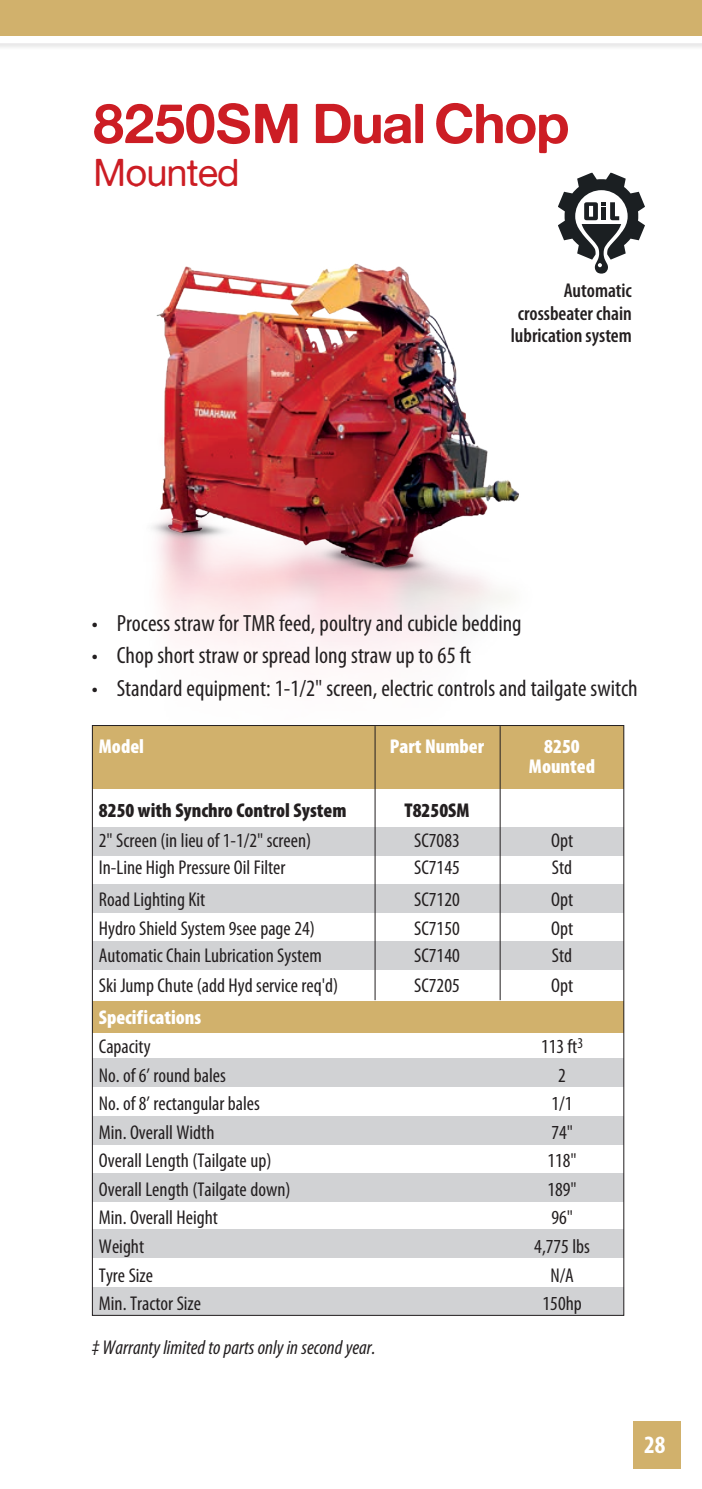
<style>
.page{position:relative;width:702px;height:1489px;background:#fff}
.page>*{position:absolute;margin:0;border:0;box-sizing:border-box;transform-origin:0 0}
.t1{font:55px "Alte Haas Grotesk Bold";letter-spacing:-.015em;color:#cc1d24}
.t2{font:38px "Alte Haas Grotesk";letter-spacing:-.025em;color:#cc1d24}
.t3{font:700 condensed 25px "Myriad Pro";color:#fff}
.t4{font:condensed 23.5px "Myriad Pro";color:#231f20}
.t5{font:condensed 20px "Myriad Pro";color:#231f20}
.t6{font:600 condensed 20px/22.5px "Myriad Pro";color:#231f20;text-align:right}
.t7{font:italic condensed 20px "Myriad Pro";color:#231f20}
.t8{font:900 condensed 20px/20px "Myriad Pro";color:#fff;text-align:center}
.t9{font:900 condensed 20px "Myriad Pro";color:#231f20}
</style>
<div class="page">
<img style="left:96px;top:263px;width:460px;height:561px">
<div style="left:92px;top:941px;width:531px;height:28px;background:#d1d2d4"></div>
<div style="left:92px;top:827px;width:531px;height:28px;background:#d1d2d4"></div>
<div style="left:92px;top:884px;width:531px;height:28px;background:#d1d2d4"></div>
<div style="left:92px;top:725px;width:531px;height:63px;background:#d1b16c"></div>
<div style="left:92px;top:1058px;width:531px;height:29px;background:#d1d2d4"></div>
<div style="left:92px;top:1173px;width:531px;height:28px;background:#d1d2d4"></div>
<div style="left:92px;top:1115px;width:531px;height:29px;background:#d1d2d4"></div>
<div style="left:92px;top:1229px;width:531px;height:28px;background:#d1d2d4"></div>
<div style="left:92px;top:1287px;width:531px;height:28px;background:#d1d2d4"></div>
<div style="left:92px;top:1000px;width:532px;height:32px;background:#d1b16c"></div>
<hr style="left:374px;top:726px;width:1px;height:274px;background:#231f20">
<hr style="left:499px;top:726px;width:1px;height:274px;background:#231f20">
<svg style="left:558px;top:172px;width:87px;height:102px"></svg>
<div style="left:0;top:34px;width:702px;height:16px;background:#efeeef"></div>
<div style="left:0;top:33px;width:702px;height:10px;background:#fff"></div>
<div style="left:633px;top:1420px;width:47px;height:47px;background:#d1b16c"></div>
<div style="left:0;top:0;width:702px;height:35px;background:#d1b16c"></div>
<h1 class="t1" style="left:93px;top:89px;width:478px">8250SM DualChop</h1>
<h2 class="t2" style="left:93px;top:149px;width:148px">Mounted</h2>
<p class="t6" style="left:510px;top:279px;width:123px">Automatic crossbeater chain lubrication system</p>
<p class="t4" style="left:92px;top:609px;width:431px">• Process straw for TMR feed, poultry and cubicle bedding</p>
<p class="t4" style="left:92px;top:641px;width:381px">• Chop short straw or spread long straw up to 65 ft</p>
<p class="t4" style="left:92px;top:673px;width:547px">• Standard equipment: 1-1/2" screen, electric controls and tailgate switch</p>
<p class="t8" style="left:99px;top:735px;width:47px">Model</p>
<p class="t8" style="left:390px;top:735px;width:96px">Part Number</p>
<p class="t8" style="left:529px;top:735px;width:68px">8250<br>Mounted</p>
<p class="t9" style="left:99px;top:797px;width:249px">8250 with Synchro Control System</p>
<p class="t9" style="left:404px;top:797px;width:66px">T8250SM</p>
<p class="t5" style="left:99px;top:828px;width:214px">2" Screen (in lieu of 1-1/2" screen)</p>
<p class="t5" style="left:414px;top:828px;width:47px">SC7083</p>
<p class="t5" style="left:551px;top:828px;width:23px">Opt</p>
<p class="t5" style="left:99px;top:855px;width:188px">In-Line High Pressure Oil Filter</p>
<p class="t5" style="left:414px;top:855px;width:47px">SC7145</p>
<p class="t5" style="left:552px;top:855px;width:22px">Std</p>
<p class="t5" style="left:99px;top:887px;width:108px">Road Lighting Kit</p>
<p class="t5" style="left:414px;top:887px;width:47px">SC7120</p>
<p class="t5" style="left:551px;top:887px;width:23px">Opt</p>
<p class="t5" style="left:99px;top:916px;width:217px">Hydro Shield System 9see page 24)</p>
<p class="t5" style="left:414px;top:916px;width:47px">SC7150</p>
<p class="t5" style="left:551px;top:916px;width:23px">Opt</p>
<p class="t5" style="left:99px;top:943px;width:224px">Automatic Chain Lubrication System</p>
<p class="t5" style="left:414px;top:943px;width:47px">SC7140</p>
<p class="t5" style="left:552px;top:943px;width:22px">Std</p>
<p class="t5" style="left:99px;top:973px;width:241px">Ski Jump Chute (add Hyd service req'd)</p>
<p class="t5" style="left:414px;top:973px;width:47px">SC7205</p>
<p class="t5" style="left:551px;top:973px;width:23px">Opt</p>
<p class="t8" style="left:99px;top:1006px;width:104px">Specifications</p>
<p class="t5" style="left:99px;top:1034px;width:53px">Capacity</p>
<p class="t5" style="left:541px;top:1034px;width:44px">113 ft<sup>3</sup></p>
<p class="t5" style="left:99px;top:1062px;width:128px">No. of 6’ round bales</p>
<p class="t5" style="left:558px;top:1062px;width:9px">2</p>
<p class="t5" style="left:99px;top:1091px;width:162px">No. of 8’ rectangular bales</p>
<p class="t5" style="left:551px;top:1091px;width:23px">1/1</p>
<p class="t5" style="left:99px;top:1119px;width:117px">Min. Overall Width</p>
<p class="t5" style="left:551px;top:1119px;width:23px">74"</p>
<p class="t5" style="left:99px;top:1148px;width:174px">Overall Length (Tailgate up)</p>
<p class="t5" style="left:547px;top:1148px;width:31px">118"</p>
<p class="t5" style="left:99px;top:1177px;width:193px">Overall Length (Tailgate down)</p>
<p class="t5" style="left:547px;top:1177px;width:31px">189"</p>
<p class="t5" style="left:99px;top:1205px;width:120px">Min. Overall Height</p>
<p class="t5" style="left:551px;top:1205px;width:23px">96"</p>
<p class="t5" style="left:99px;top:1234px;width:47px">Weight</p>
<p class="t5" style="left:534px;top:1234px;width:57px">4,775 lbs</p>
<p class="t5" style="left:99px;top:1262px;width:56px">Tyre Size</p>
<p class="t5" style="left:550px;top:1262px;width:25px">N/A</p>
<p class="t5" style="left:99px;top:1291px;width:104px">Min. Tractor Size</p>
<p class="t5" style="left:542px;top:1291px;width:41px">150hp</p>
<p class="t7" style="left:92px;top:1335px;width:285px">‡ Warranty limited to parts only in second year.</p>
<p class="t3" style="left:644px;top:1428px;width:23px">28</p>
</div>
